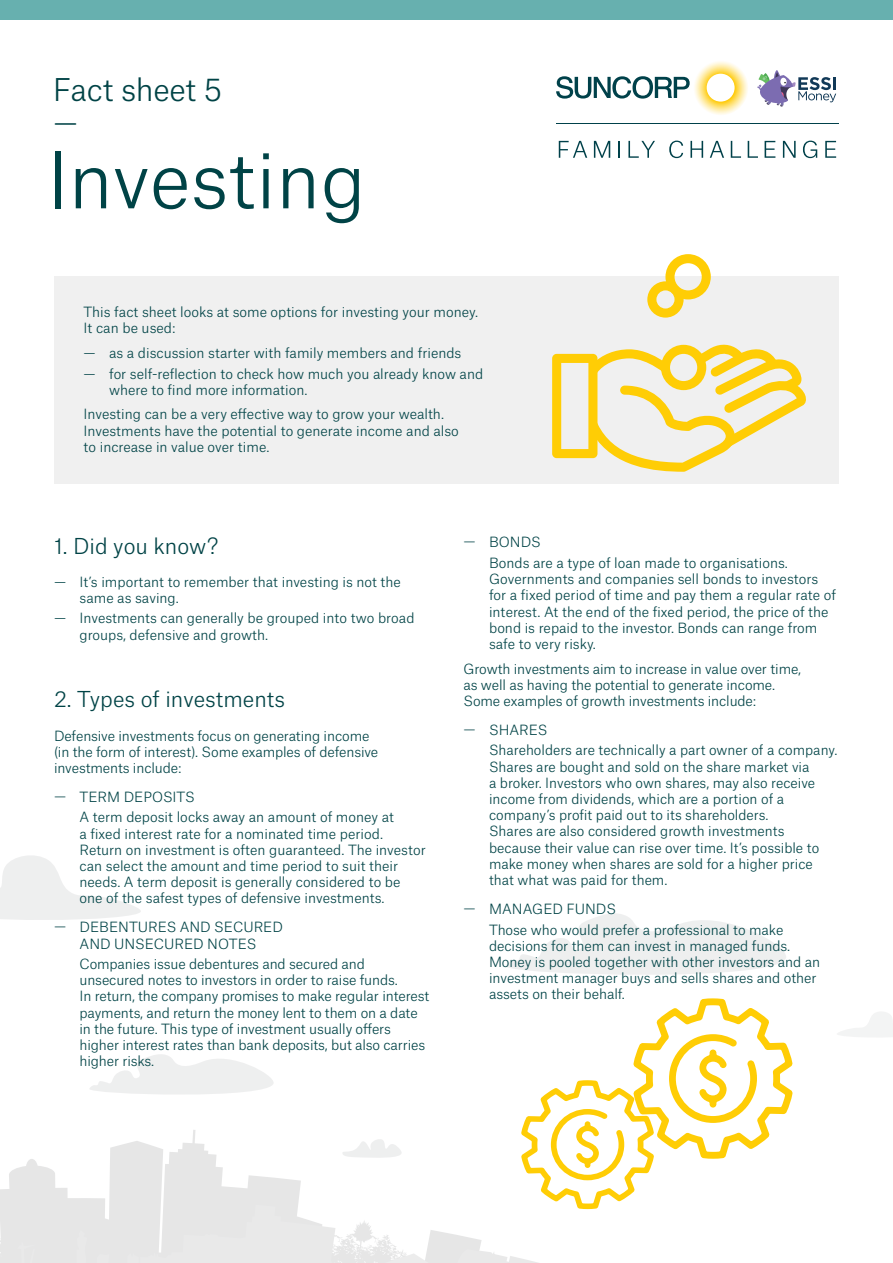
<style>
.page{position:relative;width:893px;height:1263px;background:#fff}
.page>*{position:absolute;margin:0;border:0;box-sizing:border-box;transform-origin:0 0}
.t1{font:300 75px "Atlas Grotesk";color:#004346}
.t2{font:300 30px "Atlas Grotesk";letter-spacing:-.01em;color:#004346}
.t3{font:300 27px "Atlas Grotesk";color:#004346}
.t4{font:300 21px "Atlas Grotesk";color:#004346}
.t5{font:300 13.5px/16.2px "Atlas Grotesk";color:#004346}
</style>
<div class="page">
<svg style="left:506px;top:913px;width:280px;height:62px"></svg>
<svg style="left:0;top:856px;width:141px;height:64px"></svg>
<div style="left:0;top:0;width:893px;height:20px;background:#67b0af"></div>
<div style="left:54px;top:276px;width:785px;height:207px;background:#f0f0f0"></div>
<svg style="left:0;top:998px;width:893px;height:265px"></svg>
<svg style="left:757px;top:70px;width:79px;height:37px"></svg>
<svg style="left:556px;top:61px;width:192px;height:54px"></svg>
<hr style="left:556px;top:124px;width:283px;height:1px;background:#00414a">
<svg style="left:559px;top:141px;width:28px;height:17px"></svg>
<svg style="left:594px;top:141px;width:16px;height:17px"></svg>
<svg style="left:619px;top:141px;width:1px;height:17px"></svg>
<svg style="left:628px;top:141px;width:27px;height:17px"></svg>
<svg style="left:669px;top:141px;width:14px;height:17px"></svg>
<svg style="left:690px;top:141px;width:13px;height:17px"></svg>
<svg style="left:710px;top:141px;width:14px;height:17px"></svg>
<svg style="left:731px;top:141px;width:10px;height:17px"></svg>
<svg style="left:748px;top:141px;width:10px;height:17px"></svg>
<svg style="left:765px;top:141px;width:10px;height:17px"></svg>
<svg style="left:783px;top:141px;width:13px;height:17px"></svg>
<svg style="left:803px;top:141px;width:14px;height:17px"></svg>
<svg style="left:825px;top:141px;width:11px;height:17px"></svg>
<svg style="left:647px;top:254px;width:64px;height:64px"></svg>
<svg style="left:552px;top:344px;width:254px;height:128px"></svg>
<h2 class="t2" style="left:53px;top:66px;width:171px">Fact sheet 5</h2>
<h3 class="t3" style="left:53px;top:102px;width:26px">—</h3>
<h1 class="t1" style="left:46px;top:121px;width:321px">Investing</h1>
<p class="t5" style="left:84px;top:303px;width:396px">This fact sheet looks at some options for investing your money.<br>It can be used:</p>
<p class="t5" style="left:84px;top:343px;width:379px">— as a discussion starter with family members and friends</p>
<p class="t5" style="left:109px;top:364px;width:376px;text-indent:-26px">— for self-reflection to check how much you already know and where to find more information.</p>
<p class="t5" style="left:84px;top:405px;width:377px">Investing can be a very effective way to grow your wealth.<br>Investments have the potential to generate income and also to increase in value over time.</p>
<h3 class="t4" style="left:54px;top:529px;width:166px">1. Did you know?</h3>
<p class="t5" style="left:80px;top:572px;width:323px;text-indent:-26px">— It’s important to remember that investing is not the same as saving.</p>
<p class="t5" style="left:80px;top:609px;width:336px;text-indent:-26px">— Investments can generally be grouped into two broad groups, defensive and growth.</p>
<h3 class="t4" style="left:54px;top:683px;width:233px">2. Types of investments</h3>
<p class="t5" style="left:54px;top:726px;width:326px">Defensive investments focus on generating income (in the form of interest). Some examples of defensive investments include:</p>
<p class="t5" style="left:80px;top:785px;width:316px;line-height:20.4px;text-indent:-25px">— TERM DEPOSITS<br>A term deposit locks away an amount of money at</p>
<p class="t5" style="left:80px;top:824px;width:348px">a fixed interest rate for a nominated time period.<br>Return on investment is often guaranteed. The investor can select the amount and time period to suit their needs. A term deposit is generally considered to be one of the safest types of defensive investments.</p>
<p class="t5" style="left:54px;top:918px;width:230px;text-align:center">— DEBENTURES AND SECURED<br>AND UNSECURED NOTES</p>
<p class="t5" style="left:80px;top:954px;width:351px">Companies issue debentures and secured and unsecured notes to investors in order to raise funds.<br>In return, the company promises to make regular interest payments, and return the money lent to them on a date in the future. This type of investment usually offers higher interest rates than bank deposits, but also carries higher risks.</p>
<p class="t5" style="left:489px;top:531px;width:300px;line-height:20.4px;text-indent:-25px">— BONDS<br>Bonds are a type of loan made to organisations.</p>
<p class="t5" style="left:489px;top:570px;width:348px">Governments and companies sell bonds to investors for a fixed period of time and pay them a regular rate of interest. At the end of the fixed period, the price of the bond is repaid to the investor. Bonds can range from safe to very risky.</p>
<p class="t5" style="left:463px;top:659px;width:339px">Growth investments aim to increase in value over time, as well as having the potential to generate income.<br>Some examples of growth investments include:</p>
<p class="t5" style="left:489px;top:718px;width:350px;line-height:20.4px;text-indent:-25px">— SHARES<br>Shareholders are technically a part owner of a company.</p>
<p class="t5" style="left:489px;top:757px;width:332px">Shares are bought and sold on the share market via a broker. Investors who own shares, may also receive income from dividends, which are a portion of a company’s profit paid out to its shareholders.<br>Shares are also considered growth investments because their value can rise over time. It’s possible to make money when shares are sold for a higher price that what was paid for them.</p>
<p class="t5" style="left:489px;top:897px;width:296px;line-height:20.4px;text-indent:-25px">— MANAGED FUNDS<br>Those who would prefer a professional to make</p>
<p class="t5" style="left:489px;top:936px;width:333px">decisions for them can invest in managed funds.<br>Money is pooled together with other investors and an investment manager buys and sells shares and other assets on their behalf.</p>
</div>
